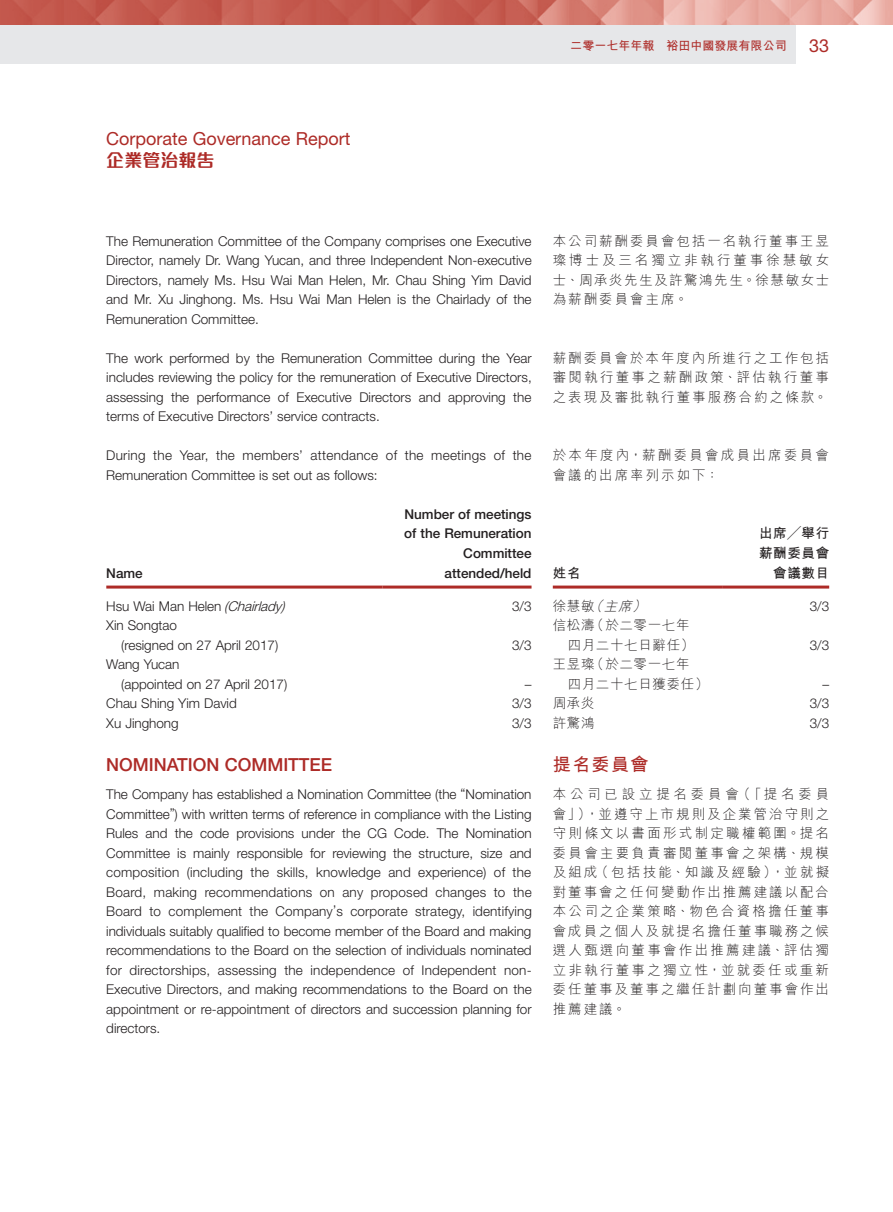
<style>
.page{position:relative;width:893px;height:1212px;background:#fff}
.page>*{position:absolute;margin:0;border:0;box-sizing:border-box;transform-origin:0 0}
.t1{font:18px "Helvetica Neue LT Std";color:#ad2b27}
.Heading_1{font:500 18px "Helvetica Neue LT Std";color:#ad2b27}
.t2{font:700 18px "M Finance HK";letter-spacing:.005em;color:#ad2b27}
.C_Heading_1{font:700 18px "M Hei HK";letter-spacing:.08em;color:#ad2b27}
.Body_Text{font:300 13.5px/19.5px "Helvetica Neue LT Std";color:#231f20;text-align:justify}
.C_Body_Text{font:300 13.5px/19.5px "M Hei HK";letter-spacing:.15em;color:#231f20;text-align:justify}
.Body_Text-2{font:300 13.5px/19.5px "Helvetica Neue LT Std";letter-spacing:.02em;color:#231f20}
.Body_Text-3{font:500 13.5px "Helvetica Neue LT Std";color:#231f20}
.Body_Text-4{font:300 13.5px/19.5px "M Hei HK";letter-spacing:.05em;color:#231f20}
.C_Body_Text-2{font:300 13.5px/19.5px "M Hei HK";letter-spacing:.17em;color:#231f20}
.Body_Text-5{font:700 13.5px "M Hei HK";letter-spacing:.05em;color:#231f20}
.Body_Text-6{font:italic 300 13.5px "M Hei HK";color:#231f20}
.t3{font:700 12px "M Hei HK";letter-spacing:.005em;color:#ad2b27}
.s1{font-family:"Helvetica Neue LT Std";font-weight:400;font-size:18px}
.s2{font-style:italic}
.s3{font-style:normal}
</style>
<div class="page">
<div style="left:0;top:0;width:795px;height:64px;background:#e6e7e9"></div>
<img style="left:0;top:0;width:893px;height:25px">
<hr style="left:553px;top:585px;width:170px;height:3px;background:#ad2b27">
<hr style="left:723px;top:585px;width:106px;height:3px;background:#ad2b27">
<hr style="left:106px;top:585px;width:277px;height:3px;background:#ad2b27">
<hr style="left:383px;top:585px;width:148px;height:3px;background:#ad2b27">
<p class="t3" style="left:570px;top:37px;width:260px">二零一七年年報 裕田中國發展有限公司 <span class="s1">33</span></p>
<h1 class="t1" style="left:106px;top:128px;width:246px">Corporate Governance Report</h1>
<h1 class="t2" style="left:106px;top:151px;width:110px">企業管治報告</h1>
<p class="Body_Text" style="left:106px;top:231px;width:427px">The Remuneration Committee of the Company comprises one Executive Director, namely Dr. Wang Yucan, and three Independent Non-executive Directors, namely Ms. Hsu Wai Man Helen, Mr. Chau Shing Yim David and Mr. Xu Jinghong. Ms. Hsu Wai Man Helen is the Chairlady of the Remuneration Committee.</p>
<p class="Body_Text" style="left:106px;top:348px;width:427px">The work performed by the Remuneration Committee during the Year includes reviewing the policy for the remuneration of Executive Directors, assessing the performance of Executive Directors and approving the terms of Executive Directors’ service contracts.</p>
<p class="Body_Text-2" style="left:106px;top:446px;width:427px">During the Year, the members’ attendance of the meetings of the<br>Remuneration Committee is set out as follows:</p>
<p class="Body_Text-3" style="left:106px;top:565px;width:38px">Name</p>
<p class="Body_Text-3" style="left:404px;top:506px;width:129px">Number of meetings</p>
<p class="Body_Text-3" style="left:404px;top:526px;width:129px">of the Remuneration</p>
<p class="Body_Text-3" style="left:463px;top:545px;width:70px">Committee</p>
<p class="Body_Text-3" style="left:445px;top:565px;width:88px">attended/held</p>
<p class="Body_Text" style="left:106px;top:596px;width:184px">Hsu Wai Man Helen <span class="s2">(Chairlady)</span></p>
<p class="Body_Text" style="left:512px;top:596px;width:21px">3/3</p>
<p class="Body_Text" style="left:121px;top:615px;width:159px;text-indent:-15px">Xin Songtao<br>(resigned on 27 April 2017)</p>
<p class="Body_Text" style="left:512px;top:635px;width:21px">3/3</p>
<p class="Body_Text" style="left:121px;top:654px;width:168px;text-indent:-15px">Wang Yucan<br>(appointed on 27 April 2017)</p>
<p class="Body_Text" style="left:525px;top:674px;width:8px">–</p>
<p class="Body_Text" style="left:106px;top:693px;width:132px">Chau Shing Yim David</p>
<p class="Body_Text" style="left:512px;top:693px;width:21px">3/3</p>
<p class="Body_Text" style="left:106px;top:713px;width:74px">Xu Jinghong</p>
<p class="Body_Text" style="left:512px;top:713px;width:21px">3/3</p>
<p class="Heading_1" style="left:106px;top:754px;width:227px">NOMINATION COMMITTEE</p>
<p class="Body_Text" style="left:106px;top:784px;width:427px">The Company has established a Nomination Committee (the “Nomination Committee”) with written terms of reference in compliance with the Listing Rules and the code provisions under the CG Code. The Nomination Committee is mainly responsible for reviewing the structure, size and composition (including the skills, knowledge and experience) of the Board, making recommendations on any proposed changes to the Board to complement the Company’s corporate strategy, identifying individuals suitably qualified to become member of the Board and making recommendations to the Board on the selection of individuals nominated for directorships, assessing the independence of Independent non-Executive Directors, and making recommendations to the Board on the appointment or re-appointment of directors and succession planning for directors.</p>
<p class="C_Body_Text" style="left:553px;top:231px;width:278px">本公司薪酬委員會包括一名執行董事王昱璨博士及三名獨立非執行董事徐慧敏女士、周承炎先生及許驚鴻先生。徐慧敏女士為薪酬委員會主席。</p>
<p class="C_Body_Text" style="left:553px;top:348px;width:278px">薪酬委員會於本年度內所進行之工作包括審閱執行董事之薪酬政策、評估執行董事之表現及審批執行董事服務合約之條款。</p>
<p class="C_Body_Text-2" style="left:553px;top:446px;width:278px">於本年度內，薪酬委員會成員出席委員會會議的出席率列示如下：</p>
<p class="Body_Text-5" style="left:553px;top:563px;width:29px">姓名</p>
<p class="Body_Text-5" style="left:759px;top:524px;width:72px">出席╱舉行</p>
<p class="Body_Text-5" style="left:759px;top:543px;width:72px">薪酬委員會</p>
<p class="Body_Text-5" style="left:773px;top:563px;width:57px">會議數目</p>
<p class="Body_Text-6" style="left:553px;top:599px;width:98px"><span class="s3">徐慧敏</span>（主席）</p>
<p class="Body_Text" style="left:810px;top:596px;width:21px">3/3</p>
<p class="Body_Text-4" style="left:568px;top:615px;width:128px;text-indent:-15px">信松濤（於二零一七年四月二十七日辭任）</p>
<p class="Body_Text" style="left:810px;top:635px;width:21px">3/3</p>
<p class="Body_Text-4" style="left:568px;top:654px;width:142px;text-indent:-15px">王昱璨（於二零一七年<br>四月二十七日獲委任）</p>
<p class="Body_Text" style="left:822px;top:674px;width:8px">–</p>
<p class="Body_Text-4" style="left:553px;top:693px;width:43px">周承炎</p>
<p class="Body_Text" style="left:810px;top:693px;width:21px">3/3</p>
<p class="Body_Text-4" style="left:553px;top:713px;width:43px">許驚鴻</p>
<p class="Body_Text" style="left:810px;top:713px;width:21px">3/3</p>
<p class="C_Heading_1" style="left:553px;top:751px;width:97px">提名委員會</p>
<p class="C_Body_Text" style="left:553px;top:784px;width:278px">本公司已設立提名委員會（「提名委員會」），並遵守上市規則及企業管治守則之守則條文以書面形式制定職權範圍。提名委員會主要負責審閱董事會之架構、規模及組成（包括技能、知識及經驗），並就擬對董事會之任何變動作出推薦建議以配合本公司之企業策略、物色合資格擔任董事會成員之個人及就提名擔任董事職務之候選人甄選向董事會作出推薦建議、評估獨立非執行董事之獨立性，並就委任或重新委任董事及董事之繼任計劃向董事會作出推薦建議。</p>
</div>
